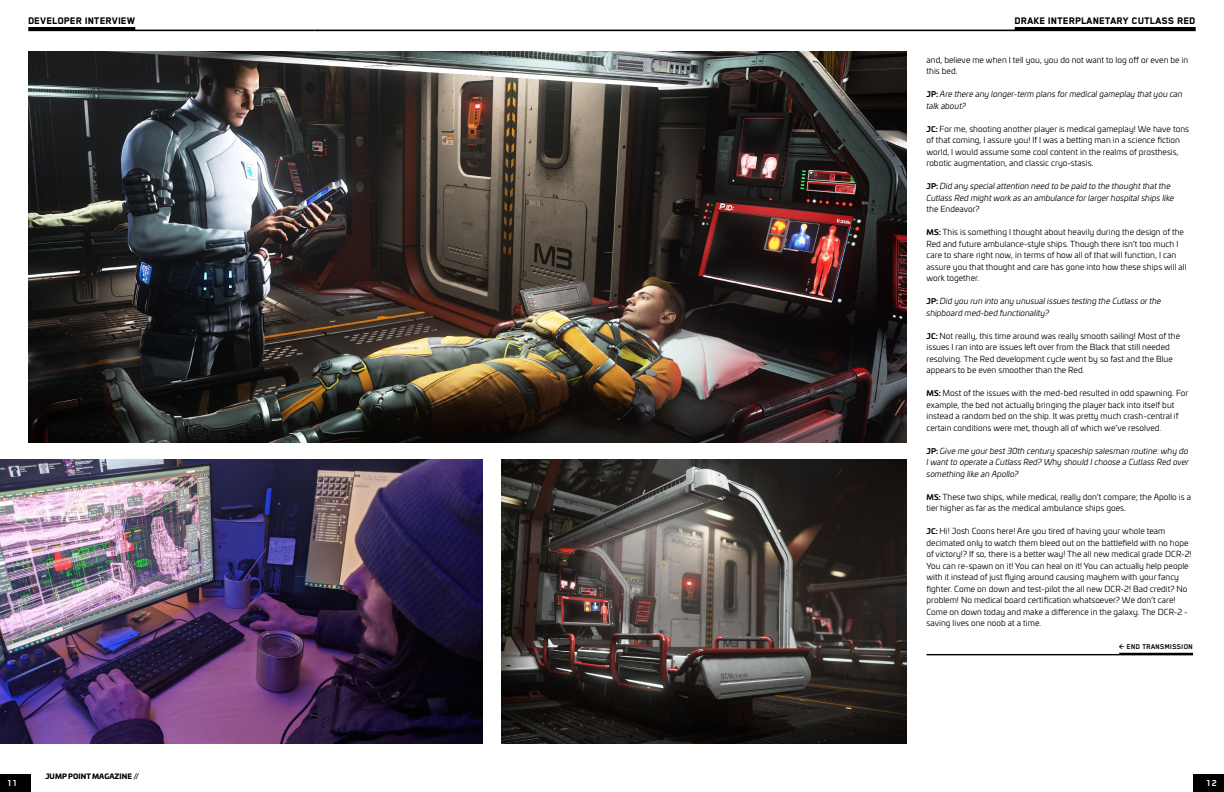
<style>
.page{position:relative;width:1224px;height:792px;background:#fff}
.page>*{position:absolute;margin:0;border:0;box-sizing:border-box;transform-origin:0 0}
.t1{font:800 11px "Blender Pro";letter-spacing:.01em;color:#000}
.t2{font:700 10px "Blender Pro";color:#fff}
.t3{font:8.2px/11.5px "Univia Pro";letter-spacing:.005em;color:#000}
.t4{font:italic 8.2px/11.5px "Univia Pro";letter-spacing:.005em;color:#000}
.t5{font:700 8px "Blender Pro";letter-spacing:.01em;color:#000}
.t6{font:900 7px "Univia Pro";letter-spacing:.01em;color:#000}
.s1{font-weight:700;font-style:normal;font-size:7.5px}
.s2{font-weight:700;font-size:7.5px}
</style>
<div class="page">
<hr style="left:28px;top:30px;width:286px;height:1px;background:#000">
<hr style="left:28px;top:27px;width:107px;height:3px;background:#000">
<hr style="left:314px;top:30px;width:882px;height:1px;background:#000">
<hr style="left:1015px;top:27px;width:181px;height:3px;background:#000">
<hr style="left:927px;top:654px;width:266px;height:1px;background:#000">
<hr style="left:1119px;top:653px;width:74px;height:1px;background:#000">
<img style="left:28px;top:51px;width:878px;height:391px">
<img style="left:0;top:460px;width:483px;height:283px">
<img style="left:501px;top:460px;width:405px;height:283px">
<div style="left:0;top:774px;width:31px;height:18px;background:#000"></div>
<div style="left:1193px;top:774px;width:31px;height:18px;background:#000"></div>
<h1 class="t1" style="left:28px;top:15px;width:108px">DEVELOPER INTERVIEW</h1>
<h1 class="t1" style="left:1015px;top:15px;width:182px">DRAKE INTERPLANETARY CUTLASS RED</h1>
<p class="t3" style="left:927px;top:53px;width:263px">and, believe me when I tell you, you do not want to log off or even be in this bed.</p>
<p class="t4" style="left:927px;top:88px;width:258px"><span class="s1">JP:</span> Are there any longer-term plans for medical gameplay that you can talk about?</p>
<p class="t3" style="left:927px;top:122px;width:264px"><span class="s2">JC:</span> For me, shooting another player is medical gameplay! We have tons of that coming, I assure you! If I was a betting man in a science fiction world, I would assume some cool content in the realms of prosthesis, robotic augmentation, and classic cryo-stasis.</p>
<p class="t4" style="left:927px;top:180px;width:249px"><span class="s1">JP:</span> Did any special attention need to be paid to the thought that the<br>Cutlass Red might work as an ambulance for larger hospital ships like</p>
<p class="t3" style="left:927px;top:203px;width:55px">the Endeavor?</p>
<p class="t3" style="left:927px;top:226px;width:262px"><span class="s2">MS:</span> This is something I thought about heavily during the design of the Red and future ambulance-style ships. Though there isn’t too much I care to share right now, in terms of how all of that will function, I can assure you that thought and care has gone into how these ships will all work together.</p>
<p class="t4" style="left:927px;top:295px;width:236px"><span class="s1">JP:</span> Did you run into any unusual issues testing the Cutlass or the shipboard med-bed functionality?</p>
<p class="t3" style="left:927px;top:329px;width:255px"><span class="s2">JC:</span> Not really, this time around was really smooth sailing! Most of the issues I ran into are issues left over from the Black that still needed resolving. The Red development cycle went by so fast and the Blue appears to be even smoother than the Red.</p>
<p class="t3" style="left:927px;top:387px;width:264px"><span class="s2">MS:</span> Most of the issues with the med-bed resulted in odd spawning. For example, the bed not actually bringing the player back into itself but instead a random bed on the ship. It was pretty much crash-central if certain conditions were met, though all of which we’ve resolved.</p>
<p class="t4" style="left:927px;top:444px;width:264px;text-align:justify"><span class="s1">JP:</span> Give me your best 30th century spaceship salesman routine: why do I want to operate a Cutlass Red? Why should I choose a Cutlass Red over something like an Apollo?</p>
<p class="t3" style="left:927px;top:490px;width:266px"><span class="s2">MS:</span> These two ships, while medical, really don’t compare; the Apollo is a tier higher as far as the medical ambulance ships goes.</p>
<p class="t3" style="left:927px;top:525px;width:267px"><span class="s2">JC:</span> Hi! Josh Coons here! Are you tired of having your whole team decimated only to watch them bleed out on the battlefield with no hope of victory!? If so, there is a better way! The all new medical grade DCR-2!<br>You can re-spawn on it! You can heal on it! You can actually help people with it instead of just flying around causing mayhem with your fancy fighter. Come on down and test-pilot the all new DCR-2! Bad credit? No problem! No medical board certification whatsoever? We don’t care!<br>Come on down today and make a difference in the galaxy. The DCR-2 - saving lives one noob at a time.</p>
<p class="t5" style="left:1119px;top:642px;width:75px">&lt; END TRANSMISSION</p>
<p class="t6" style="left:45px;top:771px;width:95px">JUMP POINT MAGAZINE //</p>
<p class="t2" style="left:7px;top:778px;width:12px">11</p>
<p class="t2" style="left:1206px;top:777px;width:12px">12</p>
</div>
